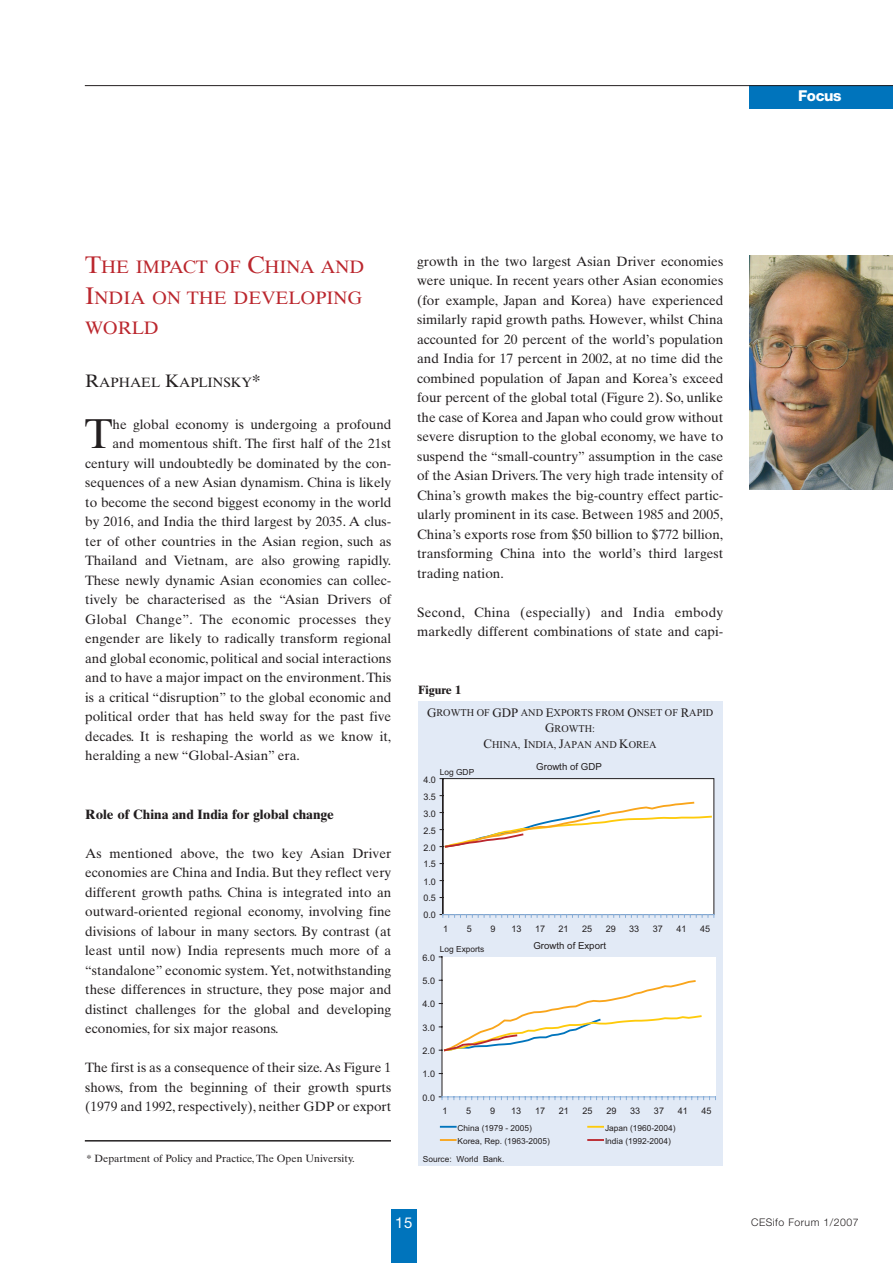
<style>
.page{position:relative;width:893px;height:1263px;background:#fff}
.page>*{position:absolute;margin:0;border:0;box-sizing:border-box;transform-origin:0 0}
.t1{font:41.7px "Times Ten";color:#231f20}
.t2{font:18px/30.3px "Times Ten";color:#bb272e}
.t3{font:800 15px "Helvetica Neue LT Std";letter-spacing:-.025em;color:#fff}
.t4{font:15px "Helvetica Neue LT Std";color:#fff}
.t5{font:13.5px/19.5px "Times Ten";color:#231f20;text-align:justify}
.t6{font:13.5px "Times Ten";letter-spacing:.02em;color:#231f20}
.t7{font:700 13.5px "Times Ten";color:#231f20}
.t8{font:700 12px "Times Ten";color:#231f20}
.t9{font:10.5px "Times Ten";color:#231f20}
.t10{font:300 10.5px "Helvetica Neue LT Std";letter-spacing:.045em;color:#231f20}
.t11{font:10.35px/15.8px "Times New Roman";color:#231f20;text-align:center}
.t12{font:9.6px "Arial";color:#231f20}
.t13{font:9px "Arial";color:#231f20}
.t14{font:8.4px "Arial";color:#231f20}
.s1{font-size:24px}
.s2{font-size:18px}
.s3{font-size:12.9px}
</style>
<div class="page">
<div style="left:391px;top:1210px;width:25px;height:53px;background:#0074bc"></div>
<div style="left:750px;top:86px;width:143px;height:23px;background:#0074bc"></div>
<hr style="left:85px;top:85px;width:808px;height:1px;background:#231f20">
<img style="left:750px;top:256px;width:143px;height:234px">
<div style="left:418px;top:701px;width:305px;height:465px;background:#e2eaf6"></div>
<svg style="left:440px;top:778px;width:275px;height:139px;background:#f7f6f4"></svg>
<div style="left:442px;top:957px;width:273px;height:140px;background:#fff"></div>
<hr style="left:442px;top:957px;width:1px;height:140px;background:#231f20">
<svg style="left:439px;top:1096px;width:277px;height:3px"></svg>
<svg style="left:439px;top:979px;width:263px;height:73px"></svg>
<svg style="left:441px;top:1126px;width:15px;height:2px"></svg>
<svg style="left:588px;top:1126px;width:15px;height:2px"></svg>
<svg style="left:441px;top:1139px;width:15px;height:2px"></svg>
<svg style="left:588px;top:1139px;width:15px;height:2px"></svg>
<hr style="left:85px;top:1140px;width:306px;height:1px;background:#231f20">
<h2 class="t2" style="left:85px;top:254px;width:281px"><span class="s1">T</span>HE IMPACT OF <span class="s1">C</span>HINA AND<br><span class="s1">I</span>NDIA ON THE DEVELOPING<br>WORLD</h2>
<p class="t5" style="left:85px;top:374px;width:177px"><span class="s2">R</span>APHAEL <span class="s2">K</span>APLINSKY<span class="s2">*</span></p>
<h1 class="t1" style="left:85px;top:419px;width:29px">T</h1>
<p class="t5" style="left:113px;top:416px;width:280px">he global economy is undergoing a profound</p>
<p class="t5" style="left:113px;top:435px;width:280px">and momentous shift. The first half of the 21st</p>
<p class="t5" style="left:85px;top:455px;width:308px">century will undoubtedly be dominated by the con-</p>
<p class="t5" style="left:85px;top:474px;width:308px">sequences of a new Asian dynamism. China is likely</p>
<p class="t5" style="left:85px;top:494px;width:308px">to become the second biggest economy in the world</p>
<p class="t5" style="left:85px;top:513px;width:308px">by 2016, and India the third largest by 2035. A clus-</p>
<p class="t5" style="left:85px;top:533px;width:308px">ter of other countries in the Asian region, such as</p>
<p class="t5" style="left:85px;top:552px;width:308px">Thailand and Vietnam, are also growing rapidly.</p>
<p class="t5" style="left:85px;top:572px;width:308px">These newly dynamic Asian economies can collec-</p>
<p class="t5" style="left:85px;top:591px;width:308px">tively be characterised as the “Asian Drivers of</p>
<p class="t6" style="left:85px;top:614px;width:308px">Global Change”. The economic processes they</p>
<p class="t5" style="left:85px;top:630px;width:308px">engender are likely to radically transform regional</p>
<p class="t5" style="left:85px;top:650px;width:308px">and global economic, political and social interactions</p>
<p class="t5" style="left:85px;top:669px;width:308px">and to have a major impact on the environment.This</p>
<p class="t5" style="left:85px;top:689px;width:308px">is a critical “disruption” to the global economic and</p>
<p class="t5" style="left:85px;top:708px;width:308px">political order that has held sway for the past five</p>
<p class="t5" style="left:85px;top:728px;width:308px">decades. It is reshaping the world as we know it,</p>
<p class="t5" style="left:85px;top:747px;width:216px">heralding a new “Global-Asian” era.</p>
<p class="t7" style="left:85px;top:809px;width:250px">Role of China and India for global change</p>
<p class="t5" style="left:85px;top:845px;width:308px">As mentioned above, the two key Asian Driver economies are China and India. But they reflect very different growth paths. China is integrated into an outward-oriented regional economy, involving fine divisions of labour in many sectors. By contrast (at least until now) India represents much more of a “standalone” economic system. Yet, notwithstanding these differences in structure, they pose major and distinct challenges for the global and developing economies, for six major reasons.</p>
<p class="t5" style="left:85px;top:1059px;width:308px">The first is as a consequence of their size.As Figure 1 shows, from the beginning of their growth spurts (1979 and 1992, respectively), neither GDP or export</p>
<p class="t9" style="left:86px;top:1154px;width:270px">* Department of Policy and Practice, The Open University.</p>
<p class="t5" style="left:417px;top:253px;width:308px">growth in the two largest Asian Driver economies were unique. In recent years other Asian economies (for example, Japan and Korea) have experienced similarly rapid growth paths. However, whilst China accounted for 20 percent of the world’s population and India for 17 percent in 2002, at no time did the combined population of Japan and Korea’s exceed four percent of the global total (Figure 2). So, unlike the case of Korea and Japan who could grow without severe disruption to the global economy, we have to suspend the “small-country” assumption in the case of the Asian Drivers. The very high trade intensity of China’s growth makes the big-country effect partic&shy;ularly prominent in its case. Between 1985 and 2005, China’s exports rose from $50 billion to $772 billion, transforming China into the world’s third largest trading nation.</p>
<p class="t5" style="left:417px;top:604px;width:308px">Second, China (especially) and India embody markedly different combinations of state and capi-</p>
<p class="t8" style="left:418px;top:686px;width:45px">Figure 1</p>
<p class="t11" style="left:427px;top:706px;width:288px"><span class="s3">G</span>ROWTH OF <span class="s3">GDP</span> AND <span class="s3">E</span>XPORTS FROM <span class="s3">O</span>NSET OF <span class="s3">R</span>APID<br><span class="s3">G</span>ROWTH:<br><span class="s3">C</span>HINA, <span class="s3">I</span>NDIA, <span class="s3">J</span>APAN AND <span class="s3">K</span>OREA</p>
<p class="t14" style="left:440px;top:769px;width:36px">Log GDP</p>
<p class="t13" style="left:423px;top:776px;width:14px">4.0</p>
<p class="t13" style="left:423px;top:793px;width:14px">3.5</p>
<p class="t13" style="left:423px;top:810px;width:14px">3.0</p>
<p class="t13" style="left:423px;top:827px;width:14px">2.5</p>
<p class="t13" style="left:423px;top:844px;width:14px">2.0</p>
<p class="t13" style="left:423px;top:861px;width:14px">1.5</p>
<p class="t13" style="left:423px;top:878px;width:14px">1.0</p>
<p class="t13" style="left:423px;top:895px;width:14px">0.5</p>
<p class="t13" style="left:423px;top:912px;width:14px">0.0</p>
<p class="t12" style="left:536px;top:763px;width:67px">Growth of GDP</p>
<p class="t13" style="left:443px;top:925px;width:7px">1</p>
<p class="t13" style="left:467px;top:925px;width:7px">5</p>
<p class="t13" style="left:490px;top:925px;width:7px">9</p>
<p class="t13" style="left:511px;top:925px;width:12px">13</p>
<p class="t13" style="left:535px;top:925px;width:12px">17</p>
<p class="t13" style="left:559px;top:925px;width:12px">21</p>
<p class="t13" style="left:582px;top:925px;width:12px">25</p>
<p class="t13" style="left:606px;top:925px;width:12px">29</p>
<p class="t13" style="left:629px;top:925px;width:12px">33</p>
<p class="t13" style="left:653px;top:925px;width:12px">37</p>
<p class="t13" style="left:676px;top:925px;width:12px">41</p>
<p class="t13" style="left:700px;top:925px;width:12px">45</p>
<p class="t14" style="left:440px;top:946px;width:46px">Log Exports</p>
<p class="t13" style="left:422px;top:954px;width:14px">6.0</p>
<p class="t13" style="left:422px;top:978px;width:14px">5.0</p>
<p class="t13" style="left:422px;top:1001px;width:14px">4.0</p>
<p class="t13" style="left:422px;top:1024px;width:14px">3.0</p>
<p class="t13" style="left:422px;top:1048px;width:14px">2.0</p>
<p class="t13" style="left:422px;top:1071px;width:14px">1.0</p>
<p class="t13" style="left:422px;top:1094px;width:14px">0.0</p>
<p class="t12" style="left:533px;top:942px;width:74px">Growth of Export</p>
<p class="t13" style="left:442px;top:1107px;width:7px">1</p>
<p class="t13" style="left:466px;top:1107px;width:7px">5</p>
<p class="t13" style="left:490px;top:1107px;width:7px">9</p>
<p class="t13" style="left:511px;top:1107px;width:12px">13</p>
<p class="t13" style="left:535px;top:1107px;width:12px">17</p>
<p class="t13" style="left:559px;top:1107px;width:12px">21</p>
<p class="t13" style="left:583px;top:1107px;width:12px">25</p>
<p class="t13" style="left:606px;top:1107px;width:12px">29</p>
<p class="t13" style="left:630px;top:1107px;width:12px">33</p>
<p class="t13" style="left:654px;top:1107px;width:12px">37</p>
<p class="t13" style="left:678px;top:1107px;width:12px">41</p>
<p class="t13" style="left:702px;top:1107px;width:12px">45</p>
<p class="t14" style="left:458px;top:1125px;width:76px">China (1979 - 2005)</p>
<p class="t14" style="left:605px;top:1125px;width:72px">Japan (1960-2004)</p>
<p class="t14" style="left:458px;top:1138px;width:94px">Korea, Rep. (1963-2005)</p>
<p class="t14" style="left:605px;top:1138px;width:67px">India (1992-2004)</p>
<p class="t14" style="left:423px;top:1156px;width:83px">Source: World Bank.</p>
<p class="t3" style="left:798px;top:90px;width:45px">Focus</p>
<p class="t4" style="left:395px;top:1217px;width:19px">15</p>
<p class="t10" style="left:751px;top:1219px;width:109px">CESifo Forum 1/2007</p>
</div>
